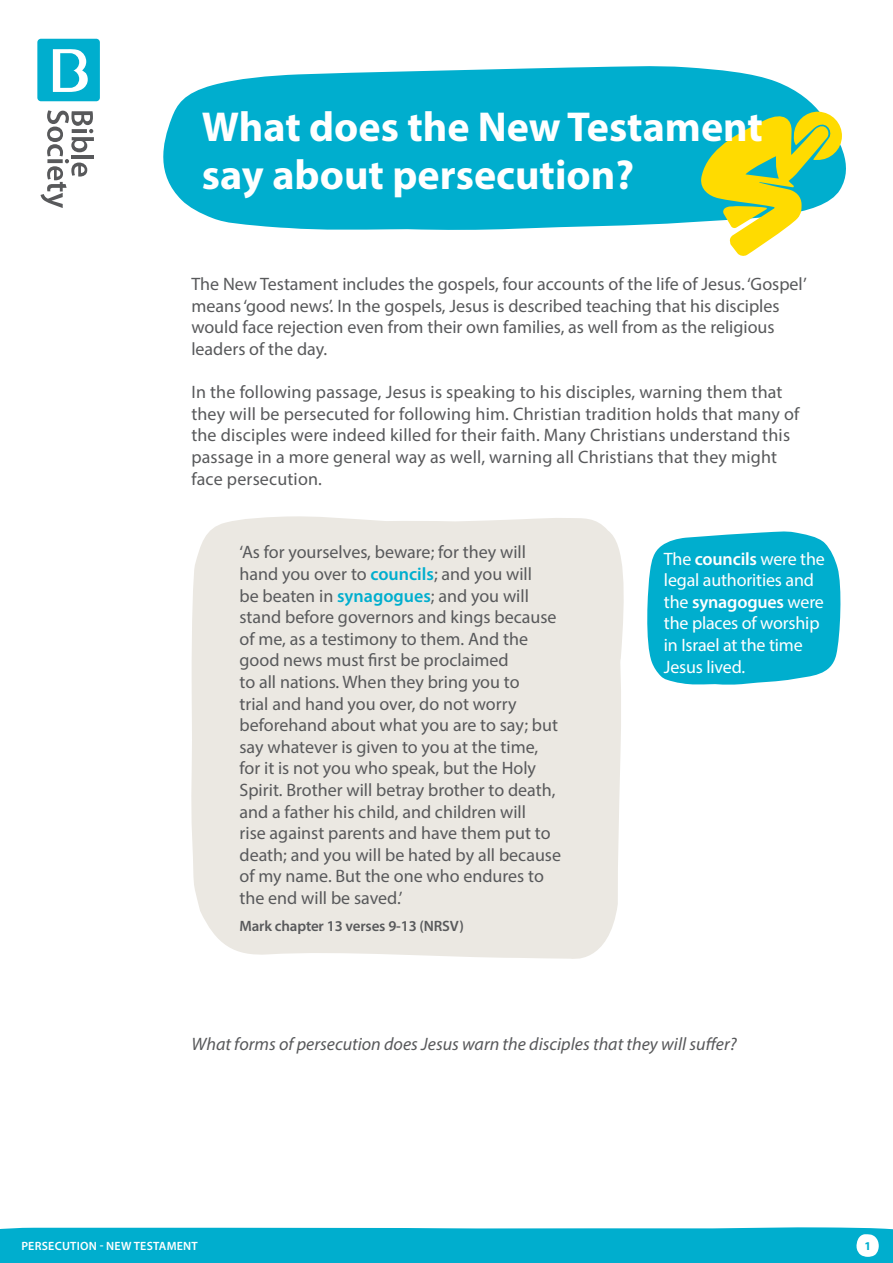
<style>
.page{position:relative;width:893px;height:1263px;background:#fff}
.page>*{position:absolute;margin:0;border:0;box-sizing:border-box;transform-origin:0 0}
.t1{font:700 42px/48px "Myriad Pro";color:#fff}
.t2{font:18px/21.6px "Myriad Pro";color:#58595b}
.t3{font:18px/21.6px "Myriad Pro";letter-spacing:-.01em;color:#fff}
.t4{font:italic 18px "Myriad Pro";color:#58595b}
.t5{font:600 15px "Myriad Pro";letter-spacing:-.01em;color:#58595b}
.t6{font:600 12px "Myriad Pro";letter-spacing:.02em;color:#fff}
.t7{font:700 12px "Myriad Pro";color:#00aece}
.s1{font-weight:600;color:#00aece}
.s2{font-weight:600}
</style>
<div class="page">
<div style="left:0;top:1227px;width:893px;height:36px;background:#00aece"></div>
<svg style="left:163px;top:66px;width:683px;height:164px;background:#1bb6d3"></svg>
<svg style="left:700px;top:111px;width:142px;height:145px"></svg>
<svg style="left:37px;top:38px;width:63px;height:170px"></svg>
<div style="left:191px;top:516px;width:433px;height:443px;background:#ebe8e2"></div>
<svg style="left:647px;top:531px;width:194px;height:154px;background:#19b5d2"></svg>
<h1 class="t1" style="left:202px;top:102px;width:562px">What does the New Testament say about persecution?</h1>
<p class="t2" style="left:191px;top:273px;width:617px">The New Testament includes the gospels, four accounts of the life of Jesus. ‘Gospel’ means ‘good news’. In the gospels, Jesus is described teaching that his disciples would face rejection even from their own families, as well from as the religious leaders of the day.</p>
<p class="t2" style="left:191px;top:381px;width:609px">In the following passage, Jesus is speaking to his disciples, warning them that they will be persecuted for following him. Christian tradition holds that many of the disciples were indeed killed for their faith. Many Christians understand this passage in a more general way as well, warning all Christians that they might face persecution.</p>
<p class="t2" style="left:239px;top:541px;width:323px">‘As for yourselves, beware; for they will hand you over to <span class="s1">councils</span>; and you will<br>be beaten in <span class="s1">synagogues</span>; and you will stand before governors and kings because of me, as a testimony to them. And the good news must first be proclaimed<br>to all nations. When they bring you to<br>trial and hand you over, do not worry beforehand about what you are to say; but say whatever is given to you at the time, for it is not you who speak, but the Holy Spirit. Brother will betray brother to death, and a father his child, and children will<br>rise against parents and have them put to death; and you will be hated by all because of my name. But the one who endures to the end will be saved.’</p>
<p class="t5" style="left:239px;top:916px;width:226px">Mark chapter 13 verses 9-13 (NRSV)</p>
<p class="t3" style="left:664px;top:547px;width:162px">The <span class="s2">councils</span> were the legal authorities and the <span class="s2">synagogues</span> were the places of worship in Israel at the time<br>Jesus lived.</p>
<p class="t4" style="left:191px;top:1033px;width:547px">What forms of persecution does Jesus warn the disciples that they will suffer?</p>
<p class="t6" style="left:21px;top:1238px;width:178px">PERSECUTION - NEW TESTAMENT</p>
<p class="t7" style="left:864px;top:1238px;width:8px">1</p>
</div>
